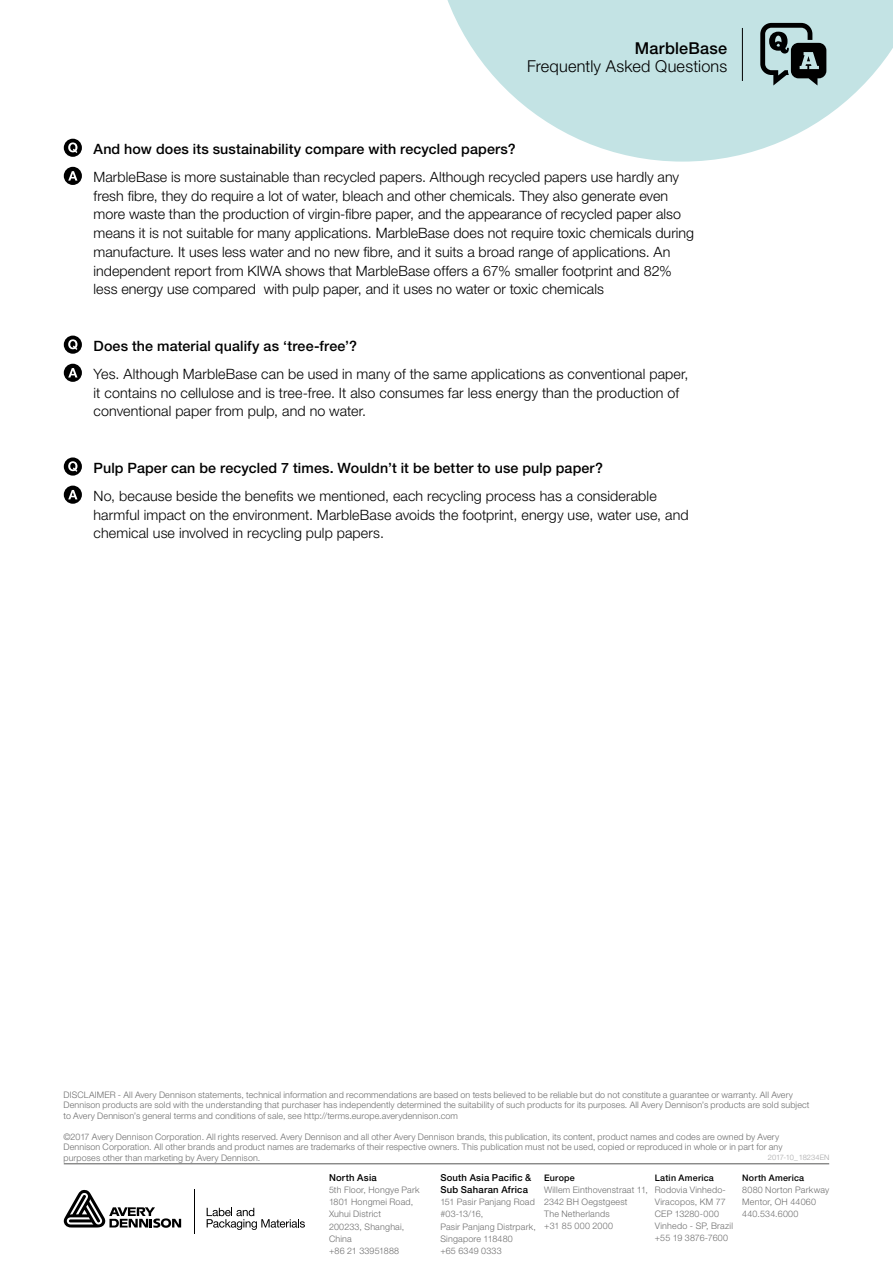
<style>
.page{position:relative;width:893px;height:1263px;background:#fff}
.page>*{position:absolute;margin:0;border:0;box-sizing:border-box;transform-origin:0 0}
.t1{font:300 16.35px "Helvetica Neue LT Std";letter-spacing:.015em;color:#000}
.t2{font:500 16.35px "Helvetica Neue LT Std";letter-spacing:.015em;color:#000}
.t3{font:300 14.25px/18.8px "Helvetica Neue LT Std";letter-spacing:.005em;color:#000}
.t4{font:500 14.25px "Helvetica Neue LT Std";letter-spacing:.01em;color:#000}
.t5{font:500 9.6px/12.1px "Helvetica Neue LT Std";letter-spacing:.025em;color:#000}
.t6{font:300 9px/12.1px "Helvetica Neue LT Std";letter-spacing:.015em;color:#6e6e6e}
.t7{font:500 9px "Helvetica Neue LT Std";letter-spacing:.025em;color:#000}
.t8{font:300 7.5px "Helvetica Neue LT Std";letter-spacing:.005em;color:#a7a7a8}
</style>
<div class="page">
<hr style="left:64px;top:1163px;width:765px;height:1px;background:#565655">
<hr style="left:194px;top:1190px;width:1px;height:44px;background:#000">
<svg style="left:64px;top:1189px;width:117px;height:39px"></svg>
<svg style="left:207px;top:1208px;width:98px;height:22px"></svg>
<svg style="left:447px;top:0;width:446px;height:162px;fill:#c3e3e4"></svg>
<div style="left:64px;top:139px;width:18px;height:18px;background:#000;border-radius:50%"></div>
<svg style="left:68px;top:142px;width:9px;height:11px"></svg>
<div style="left:64px;top:167px;width:18px;height:18px;background:#000;border-radius:50%"></div>
<svg style="left:68px;top:171px;width:9px;height:10px"></svg>
<div style="left:64px;top:336px;width:18px;height:18px;background:#000;border-radius:50%"></div>
<svg style="left:68px;top:339px;width:9px;height:11px"></svg>
<div style="left:64px;top:364px;width:18px;height:18px;background:#000;border-radius:50%"></div>
<svg style="left:68px;top:368px;width:9px;height:9px"></svg>
<svg style="left:64px;top:457px;width:18px;height:19px"></svg>
<svg style="left:68px;top:461px;width:9px;height:11px"></svg>
<div style="left:64px;top:486px;width:18px;height:18px;background:#000;border-radius:50%"></div>
<svg style="left:68px;top:490px;width:9px;height:9px"></svg>
<hr style="left:742px;top:28px;width:1px;height:53px;background:#000">
<svg style="left:760px;top:23px;width:66px;height:63px;background:#677879"></svg>
<h1 class="t2" style="left:635px;top:39px;width:94px">MarbleBase</h1>
<h1 class="t1" style="left:527px;top:56px;width:202px">Frequently Asked Questions</h1>
<h2 class="t4" style="left:94px;top:140px;width:424px">And how does its sustainability compare with recycled papers?</h2>
<p class="t3" style="left:94px;top:167px;width:602px">MarbleBase is more sustainable than recycled papers. Although recycled papers use hardly any fresh fibre, they do require a lot of water, bleach and other chemicals. They also generate even more waste than the production of virgin-fibre paper, and the appearance of recycled paper also means it is not suitable for many applications. MarbleBase does not require toxic chemicals during manufacture. It uses less water and no new fibre, and it suits a broad range of applications. An independent report from KIWA shows that MarbleBase offers a 67% smaller footprint and 82% less energy use compared with pulp paper, and it uses no water or toxic chemicals</p>
<h2 class="t4" style="left:94px;top:337px;width:265px">Does the material qualify as ‘tree-free’?</h2>
<h2 class="t3" style="left:94px;top:364px;width:596px">Yes. Although MarbleBase can be used in many of the same applications as conventional paper, it contains no cellulose and is tree-free. It also consumes far less energy than the production of conventional paper from pulp, and no water.</h2>
<h2 class="t4" style="left:94px;top:459px;width:511px">Pulp Paper can be recycled 7 times. Wouldn’t it be better to use pulp paper?</h2>
<h2 class="t3" style="left:94px;top:486px;width:597px">No, because beside the benefits we mentioned, each recycling process has a considerable harmful impact on the environment. MarbleBase avoids the footprint, energy use, water use, and chemical use involved in recycling pulp papers.</h2>
<p class="t6" style="left:63px;top:1089px;width:747px;line-height:10.5px">DISCLAIMER - All Avery Dennison statements, technical information and recommendations are based on tests believed to be reliable but do not constitute a guarantee or warranty. All Avery<br>Dennison products are sold with the understanding that purchaser has independently determined the suitability of such products for its purposes. All Avery Dennison’s products are sold subject to Avery Dennison’s general terms and conditions of sale, see http://terms.europe.averydennison.com</p>
<p class="t6" style="left:63px;top:1131px;width:720px;line-height:10.5px">©2017 Avery Dennison Corporation. All rights reserved. Avery Dennison and all other Avery Dennison brands, this publication, its content, product names and codes are owned by Avery<br>Dennison Corporation. All other brands and product names are trademarks of their respective owners. This publication must not be used, copied or reproduced in whole or in part for any purposes other than marketing by Avery Dennison.</p>
<p class="t8" style="left:768px;top:1153px;width:63px">2017-10_18234EN</p>
<p class="t5" style="left:329px;top:1171px;width:49px">North Asia</p>
<p class="t6" style="left:329px;top:1184px;width:92px">5th Floor, Hongye Park<br>1801 Hongmei Road,<br>Xuhui District<br>200233, Shanghai,<br>China<br>+86 21 33951888</p>
<p class="t5" style="left:440px;top:1171px;width:93px">South Asia Pacific &amp;<br>Sub Saharan Africa</p>
<p class="t6" style="left:440px;top:1196px;width:97px">151 Pasir Panjang Road #03-13/16,<br>Pasir Panjang Distrpark,<br>Singapore 118480<br>+65 6349 0333</p>
<p class="t7" style="left:655px;top:1172px;width:61px">Latin America</p>
<p class="t6" style="left:655px;top:1183px;width:80px">Rodovia Vinhedo-<br>Viracopos, KM 77<br>CEP 13280-000<br>Vinhedo - SP, Brazil +55 19 3876-7600</p>
<p class="t7" style="left:544px;top:1172px;width:32px">Europe</p>
<p class="t6" style="left:544px;top:1183px;width:105px">Willem Einthovenstraat 11,<br>2342 BH Oegstgeest<br>The Netherlands<br>+31 85 000 2000</p>
<p class="t7" style="left:742px;top:1172px;width:63px">North America</p>
<p class="t6" style="left:742px;top:1183px;width:88px">8080 Norton Parkway<br>Mentor, OH 44060<br>440.534.6000</p>
</div>
